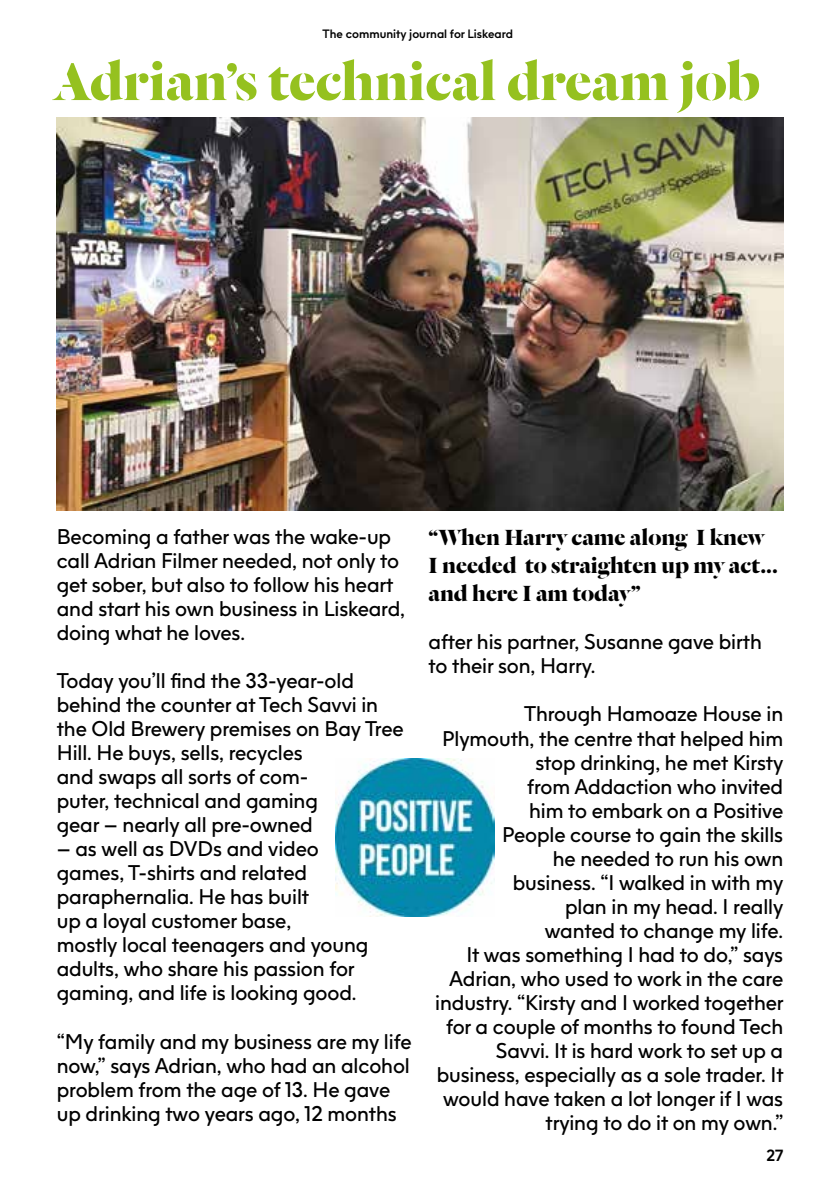
<style>
.page{position:relative;width:840px;height:1191px;background:#fff}
.page>*{position:absolute;margin:0;border:0;box-sizing:border-box;transform-origin:0 0}
.t1{font:700 58px "Dala Floda";color:#95c11f}
.t2{font:700 24px/28px "Dala Floda";color:#000}
.t3{font:21px/24px "F37 Jan";letter-spacing:-.005em;color:#000}
.t4{font:700 16px "F37 Jan";color:#000}
.t5{font:700 12px "F37 Jan";color:#000}
</style>
<div class="page">
<img style="left:57px;top:117px;width:726px;height:393px">
<img style="left:336px;top:758px;width:158px;height:159px">
<p class="t5" style="left:322px;top:26px;width:192px">The community journal for Liskeard</p>
<h1 class="t1" style="left:54px;top:42px;width:707px">Adrian’s technical dream job</h1>
<p class="t3" style="left:57px;top:524px;width:349px">Becoming a father was the wake-up call Adrian Filmer needed, not only to get sober, but also to follow his heart and start his own business in Liskeard, doing what he loves.</p>
<p class="t3" style="left:57px;top:668px;width:348px">Today you’ll find the 33-year-old behind the counter at Tech Savvi in the Old Brewery premises on Bay Tree<br>Hill. He buys, sells, recycles<br>and swaps all sorts of com-<br>puter, technical and gaming<br>gear – nearly all pre-owned</p>
<p class="t3" style="left:57px;top:836px;width:313px">– as well as DVDs and video games, T-shirts and related paraphernalia. He has built<br>up a loyal customer base,<br>mostly local teenagers and young adults, who share his passion for gaming, and life is looking good.</p>
<p class="t3" style="left:57px;top:1028px;width:356px">“My family and my business are my life now,” says Adrian, who had an alcohol problem from the age of 13. He gave up drinking two years ago, 12 months</p>
<p class="t2" style="left:428px;top:523px;width:350px">“When Harry came along I knew<br>I needed to straighten up my act... and here I am today”</p>
<p class="t3" style="left:428px;top:630px;width:334px">after his partner, Susanne gave birth to their son, Harry.</p>
<p class="t3" style="left:435px;top:702px;width:350px;text-align:right">Through Hamoaze House in<br>Plymouth, the centre that helped him stop drinking, he met Kirsty<br>from Addaction who invited<br>him to embark on a Positive<br>People course to gain the skills<br>he needed to run his own<br>business. “I walked in with my<br>plan in my head. I really<br>wanted to change my life.<br>It was something I had to do,” says<br>Adrian, who used to work in the care industry. “Kirsty and I worked together for a couple of months to found Tech<br>Savvi. It is hard work to set up a business, especially as a sole trader. It would have taken a lot longer if I was trying to do it on my own.”</p>
<p class="t4" style="left:765px;top:1145px;width:18px">27</p>
</div>
